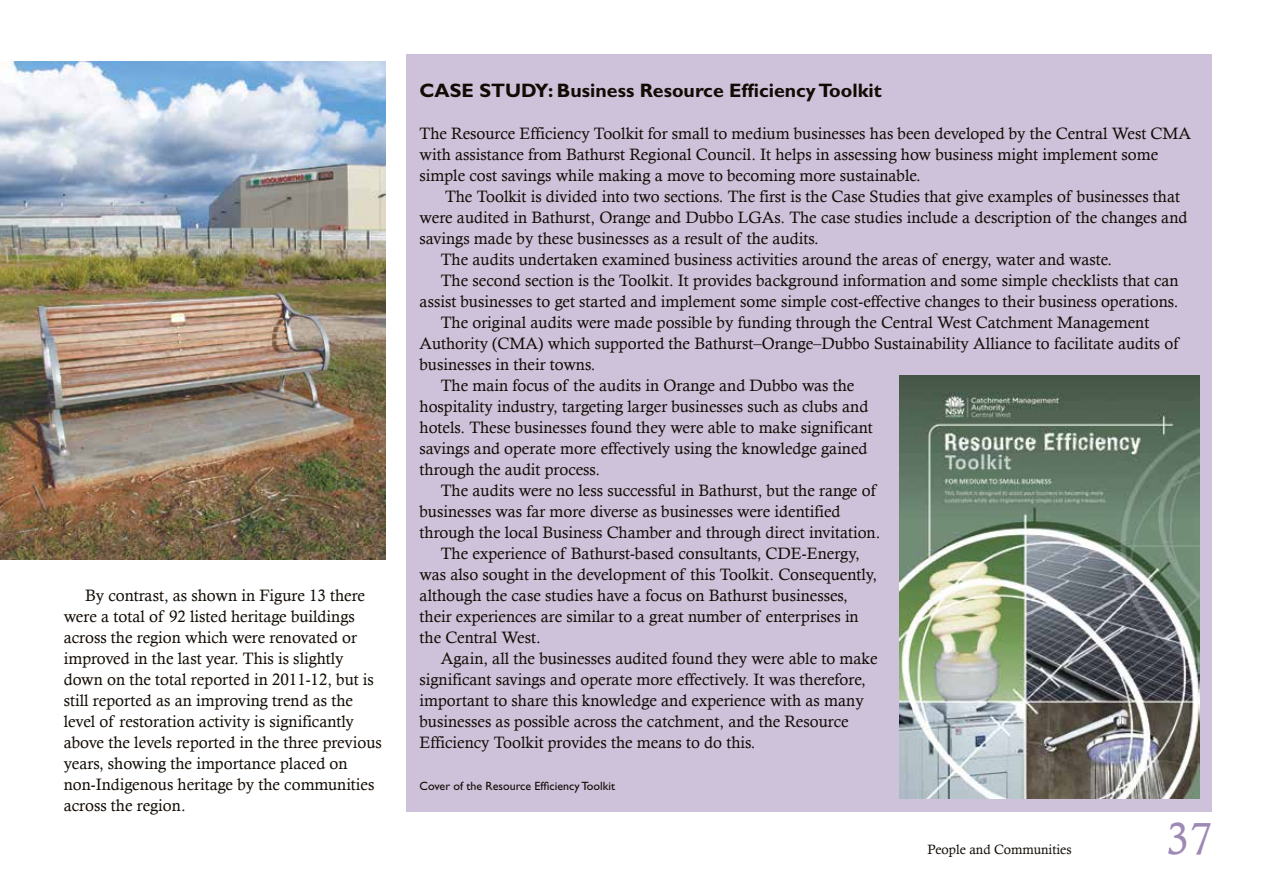
<style>
.page{position:relative;width:1263px;height:893px;background:#fff}
.page>*{position:absolute;margin:0;border:0;box-sizing:border-box;transform-origin:0 0}
.t1{font:45px "Calisto";color:#9e89b4}
.t2{font:700 19.5px "Gill Sans";color:#120b04}
.t3{font:16.5px/21px "Calisto";color:#120b04}
.t4{font:13.5px "Calisto";color:#120b04}
.t5{font:12px "Gill Sans";color:#120b04}
</style>
<div class="page">
<img style="left:0;top:61px;width:386px;height:498px">
<div style="left:407px;top:54px;width:805px;height:758px;background:#cec1da"></div>
<img style="left:900px;top:376px;width:299px;height:423px">
<p class="t3" style="left:64px;top:585px;width:320px;text-indent:21px">By contrast, as shown in Figure 13 there were a total of 92 listed heritage buildings across the region which were renovated or improved in the last year. This is slightly down on the total reported in 2011-12, but is still reported as an improving trend as the level of restoration activity is significantly above the levels reported in the three previous years, showing the importance placed on non-Indigenous heritage by the communities across the region.</p>
<p class="t2" style="left:420px;top:79px;width:29px">Case</p>
<p class="t2" style="left:479px;top:79px;width:404px">Study: Business Resource Efficiency Toolkit</p>
<p class="t3" style="left:420px;top:123px;width:773px">The Resource Efficiency Toolkit for small to medium businesses has been developed by the Central West CMA with assistance from Bathurst Regional Council. It helps in assessing how business might implement some simple cost savings while making a move to becoming more sustainable.</p>
<p class="t3" style="left:445px;top:186px;width:737px">The Toolkit is divided into two sections. The first is the Case Studies that give examples of businesses that</p>
<p class="t3" style="left:420px;top:207px;width:769px">were audited in Bathurst, Orange and Dubbo LGAs. The case studies include a description of the changes and</p>
<p class="t3" style="left:420px;top:228px;width:401px">savings made by these businesses as a result of the audits.</p>
<p class="t3" style="left:441px;top:249px;width:673px">The audits undertaken examined business activities around the areas of energy, water and waste.</p>
<p class="t3" style="left:441px;top:270px;width:739px">The second section is the Toolkit. It provides background information and some simple checklists that can</p>
<p class="t3" style="left:420px;top:291px;width:760px">assist businesses to get started and implement some simple cost-effective changes to their business operations.</p>
<p class="t3" style="left:441px;top:312px;width:710px">The original audits were made possible by funding through the Central West Catchment Management</p>
<p class="t3" style="left:420px;top:333px;width:760px">Authority (CMA) which supported the Bathurst–Orange–Dubbo Sustainability Alliance to facilitate audits of</p>
<p class="t3" style="left:420px;top:354px;width:177px">businesses in their towns.</p>
<p class="t3" style="left:441px;top:375px;width:415px">The main focus of the audits in Orange and Dubbo was the</p>
<p class="t3" style="left:420px;top:396px;width:450px">hospitality industry, targeting larger businesses such as clubs and</p>
<p class="t3" style="left:420px;top:417px;width:455px">hotels. These businesses found they were able to make significant</p>
<p class="t3" style="left:420px;top:438px;width:449px">savings and operate more effectively using the knowledge gained</p>
<p class="t3" style="left:420px;top:459px;width:182px">through the audit process.</p>
<p class="t3" style="left:441px;top:480px;width:436px">The audits were no less successful in Bathurst, but the range of</p>
<p class="t3" style="left:420px;top:501px;width:422px">businesses was far more diverse as businesses were identified</p>
<p class="t3" style="left:420px;top:522px;width:462px">through the local Business Chamber and through direct invitation.</p>
<p class="t3" style="left:441px;top:543px;width:421px">The experience of Bathurst-based consultants, CDE-Energy,</p>
<p class="t3" style="left:420px;top:564px;width:459px">was also sought in the development of this Toolkit. Consequently,</p>
<p class="t3" style="left:420px;top:585px;width:430px">although the case studies have a focus on Bathurst businesses,</p>
<p class="t3" style="left:420px;top:606px;width:441px">their experiences are similar to a great number of enterprises in</p>
<p class="t3" style="left:420px;top:627px;width:123px">the Central West.</p>
<p class="t3" style="left:441px;top:648px;width:438px">Again, all the businesses audited found they were able to make</p>
<p class="t3" style="left:420px;top:669px;width:448px">significant savings and operate more effectively. It was therefore,</p>
<p class="t3" style="left:420px;top:690px;width:446px">important to share this knowledge and experience with as many</p>
<p class="t3" style="left:420px;top:711px;width:430px">businesses as possible across the catchment, and the Resource</p>
<p class="t3" style="left:420px;top:732px;width:337px">Efficiency Toolkit provides the means to do this.</p>
<p class="t5" style="left:420px;top:779px;width:197px">Cover of the Resource Efficiency Toolkit</p>
<p class="t4" style="left:927px;top:842px;width:146px">People and Communities</p>
<h1 class="t1" style="left:1166px;top:813px;width:47px">37</h1>
</div>
